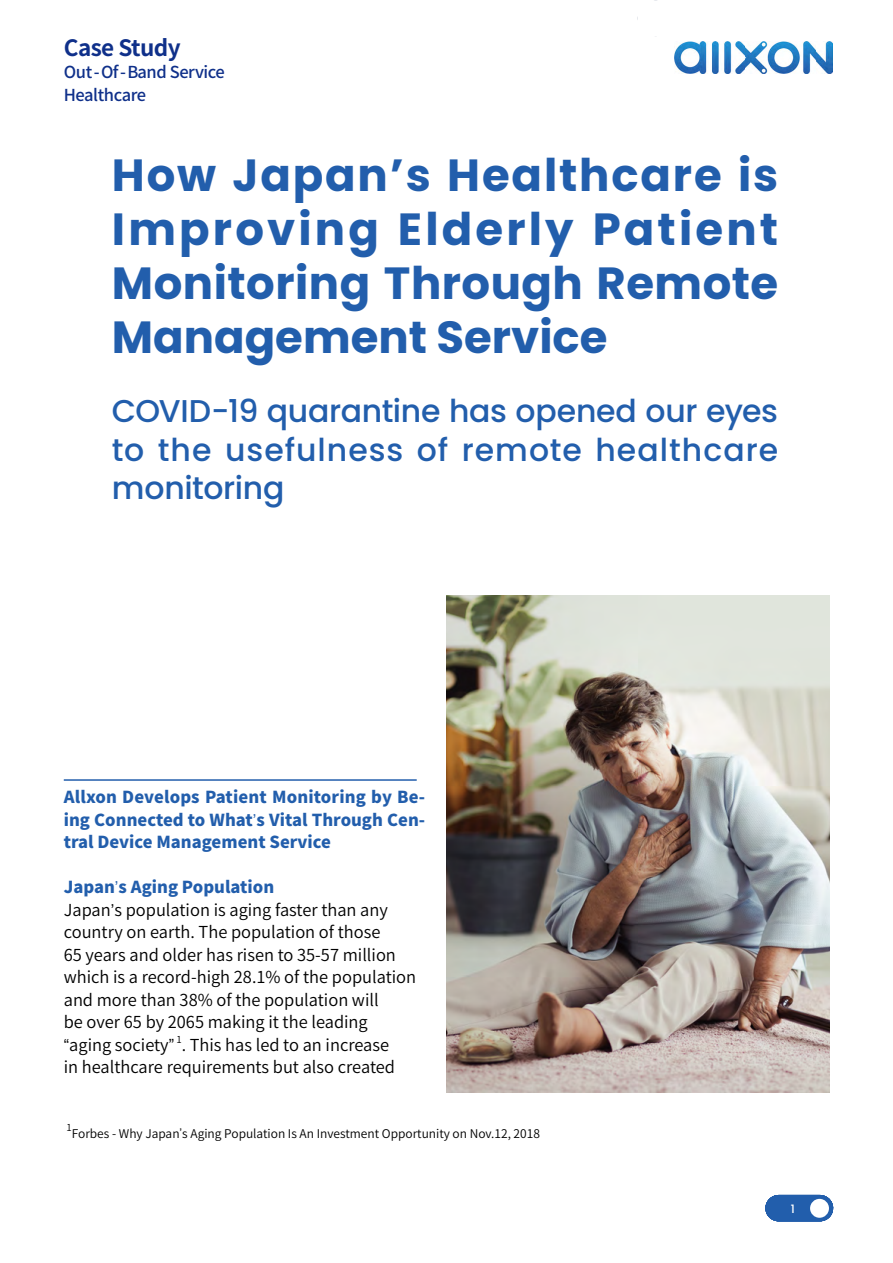
<style>
.page{position:relative;width:893px;height:1263px;background:#fff}
.page>*{position:absolute;margin:0;border:0;box-sizing:border-box;transform-origin:0 0}
.t1{font:700 45px/54px "Poppins";letter-spacing:.01em;color:#225eac;text-align:justify}
.t2{font:500 31.5px/38.4px "Poppins";letter-spacing:.03em;color:#225eac;text-align:justify}
.t3{font:700 22.5px "Noto Sans CJ Ktc";letter-spacing:-.025em;color:#0f308a}
.t4{font:500 19.35px "Poppins";color:#fff}
.t5{font:16.5px/22.5px "Source Han Sans TW";color:#000}
.t6{font:800 16.5px/22.5px "Source Han Sans TW";color:#225eac;text-align:justify}
.t7{font:500 16.5px/22.5px "Noto Sans CJ Ktc";letter-spacing:-.025em;color:#0f308a}
.t8{font:12px "Source Han Sans TW";color:#000}
.t9{font:9.6px "Source Han Sans TW";color:#000}
.s1{font-family:"Arial";font-weight:400}
.s2{font-weight:800;color:#225eac}
.s3{font-family:"Arial";color:#225eac}
.s4{font-family:"Arial"}
</style>
<div class="page">
<svg style="left:765px;top:1195px;width:69px;height:26px;background:#376db4"></svg>
<div style="left:810px;top:1199px;width:19px;height:19px;background:#fff;border-radius:50%"></div>
<img style="left:674px;top:41px;width:159px;height:33px">
<img style="left:446px;top:595px;width:383px;height:498px">
<hr style="left:64px;top:779px;width:353px;height:2px;background:#225eac">
<h3 class="t3" style="left:64px;top:35px;width:118px">Case Study</h3>
<p class="t7" style="left:64px;top:61px;width:163px">Out - Of - Band Service<br>Healthcare</p>
<h1 class="t1" style="left:112px;top:149px;width:668px">How Japan’s Healthcare is Improving Elderly Patient Monitoring Through Remote Management Service</h1>
<h2 class="t2" style="left:112px;top:392px;width:668px">COVID-19 quarantine has opened our eyes to the usefulness of remote healthcare monitoring</h2>
<p class="t6" style="left:64px;top:786px;width:363px">Allxon Develops Patient Monitoring by Be&shy;ing Connected to What<span class="s1">’</span>s Vital Through Cen&shy;tral Device Management Service</p>
<p class="t5" style="left:64px;top:876px;width:354px"><span class="s2">Japan</span><span class="s3">’</span><span class="s2">s Aging Population<br></span>Japan<span class="s4">’</span>s population is aging faster than any country on earth. The population of those<br>65 years and older has risen to 35-57 million which is a record-high 28.1% of the population and more than 38% of the population will<br>be over 65 by 2065 making it the leading <span class="s4">“</span>aging society<span class="s4">”</span></p>
<p class="t9" style="left:176px;top:1034px;width:7px">1</p>
<p class="t5" style="left:64px;top:1034px;width:333px;text-indent:118px">. This has led to an increase in healthcare requirements but also created</p>
<p class="t9" style="left:66px;top:1122px;width:7px">1</p>
<p class="t8" style="left:72px;top:1126px;width:470px">Forbes - Why Japan<span class="s4">’</span>s Aging Population Is An Investment Opportunity on Nov.12, 2018</p>
<p class="t4" style="left:780px;top:1197px;width:21px">0 1<sup>1</sup></p>
</div>
